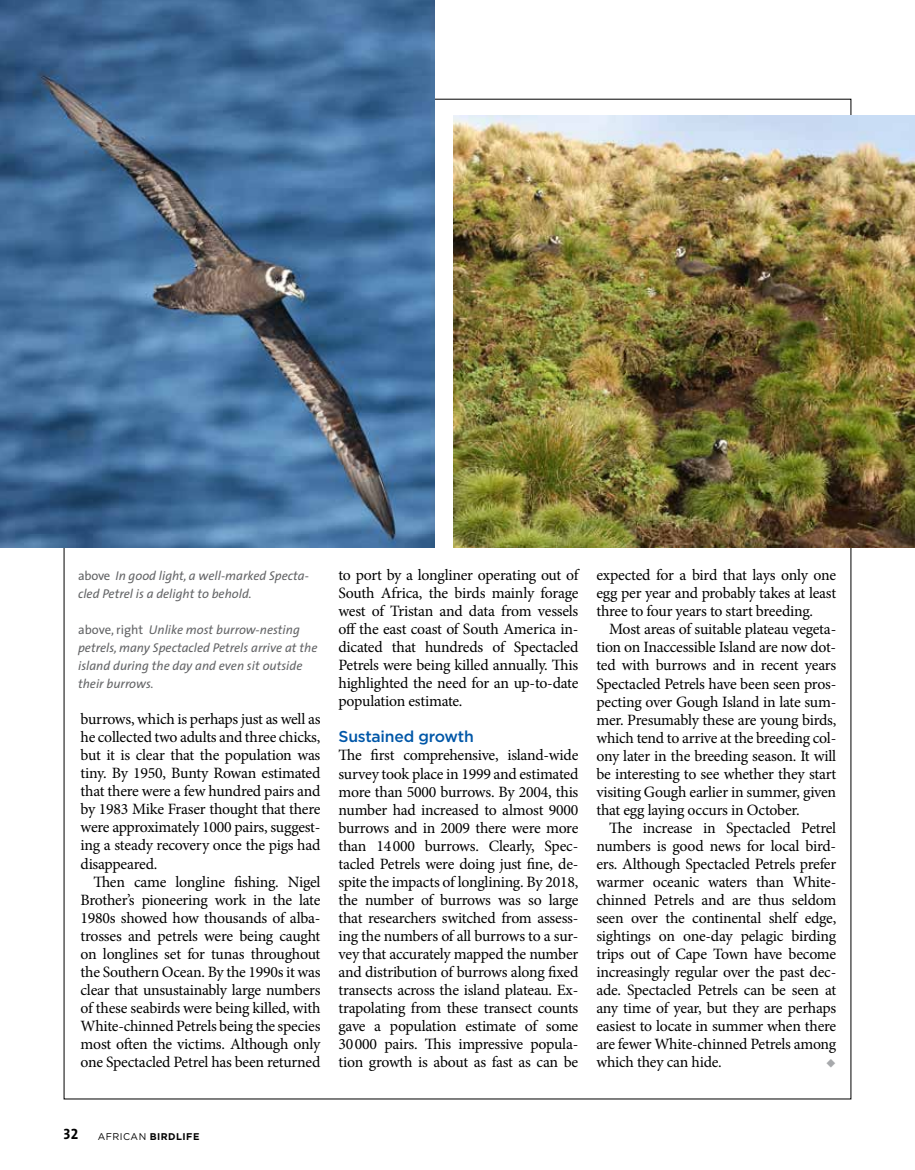
<style>
.page{position:relative;width:915px;height:1170px;background:#fff}
.page>*{position:absolute;margin:0;border:0;box-sizing:border-box;transform-origin:0 0}
.t1{font:15.75px/18px "Minion Pro";letter-spacing:-.015em;color:#000;text-align:justify}
.t2{font:500 15.75px "Gotham";letter-spacing:-.015em;color:#0057a8}
.t3{font:15px "The Sans Bold Caps";color:#000}
.t4{font:italic 12.75px/18px "The Sans";color:#636466}
.t5{font:700 9.75px "Gotham";letter-spacing:.05em;color:#000}
.s1{font-style:normal}
.s2{font-weight:400}
</style>
<div class="page">
<img style="left:453px;top:116px;width:461px;height:431px">
<img style="left:0;top:0;width:434px;height:547px">
<p class="t4" style="left:78px;top:566px;width:232px"><span class="s1">above</span> In good light, a well-marked Specta&shy;cled Petrel is a delight to behold.</p>
<p class="t4" style="left:78px;top:620px;width:241px"><span class="s1">above, right</span> Unlike most burrow-nesting petrels, many Spectacled Petrels arrive at the island during the day and even sit outside their burrows.</p>
<p class="t1" style="left:81px;top:710px;width:241px">burrows, which is perhaps just as well as he collected two adults and three chicks, but it is clear that the population was tiny. By 1950, Bunty Rowan estimated that there were a few hundred pairs and by 1983 Mike Fraser thought that there were approximately 1000 pairs, suggest&shy;ing a steady recovery once the pigs had disappeared.</p>
<p class="t1" style="left:81px;top:872px;width:241px;text-indent:13px">Then came longline fishing. Nigel Brother’s pioneering work in the late 1980s showed how thousands of alba&shy;trosses and petrels were being caught on longlines set for tunas throughout the Southern Ocean. By the 1990s it was clear that unsustainably large numbers of these seabirds were being killed, with White-chinned Petrels being the species most often the victims. Although only one Spectacled Petrel has been returned</p>
<p class="t1" style="left:338px;top:566px;width:241px">to port by a longliner operating out of South Africa, the birds mainly forage west of Tristan and data from vessels off the east coast of South America in&shy;dicated that hundreds of Spectacled Petrels were being killed annually. This highlighted the need for an up-to-date population estimate.</p>
<p class="t2" style="left:338px;top:726px;width:137px">Sustained growth</p>
<p class="t1" style="left:338px;top:746px;width:241px">The first comprehensive, island-wide survey took place in 1999 and estimated more than 5000 burrows. By 2004, this number had increased to almost 9000 burrows and in 2009 there were more than 14000 burrows. Clearly, Spec&shy;tacled Petrels were doing just fine, de&shy;spite the impacts of longlining. By 2018, the number of burrows was so large that researchers switched from assess&shy;ing the numbers of all burrows to a sur&shy;vey that accurately mapped the number and distribution of burrows along fixed transects across the island plateau. Ex&shy;trapolating from these transect counts gave a population estimate of some 30000 pairs. This impressive popula&shy;tion growth is about as fast as can be</p>
<p class="t1" style="left:596px;top:566px;width:241px">expected for a bird that lays only one egg per year and probably takes at least three to four years to start breeding.</p>
<p class="t1" style="left:596px;top:620px;width:241px;text-indent:13px">Most areas of suitable plateau vegeta&shy;tion on Inaccessible Island are now dot&shy;ted with burrows and in recent years Spectacled Petrels have been seen pros&shy;pecting over Gough Island in late sum&shy;mer. Presumably these are young birds, which tend to arrive at the breeding col&shy;ony later in the breeding season. It will be interesting to see whether they start visiting Gough earlier in summer, given that egg laying occurs in October.</p>
<p class="t1" style="left:596px;top:818px;width:241px;text-indent:13px">The increase in Spectacled Petrel numbers is good news for local bird&shy;ers. Although Spectacled Petrels prefer warmer oceanic waters than White&shy;chinned Petrels and are thus seldom seen over the continental shelf edge, sightings on one-day pelagic birding trips out of Cape Town have become increasingly regular over the past dec&shy;ade. Spectacled Petrels can be seen at any time of year, but they are perhaps easiest to locate in summer when there are fewer White-chinned Petrels among which they can hide.</p>
<p class="t3" style="left:64px;top:1121px;width:16px">32</p>
<p class="t5" style="left:98px;top:1129px;width:103px"><span class="s2">AFRICAN</span> BIRDLIFE</p>
</div>
